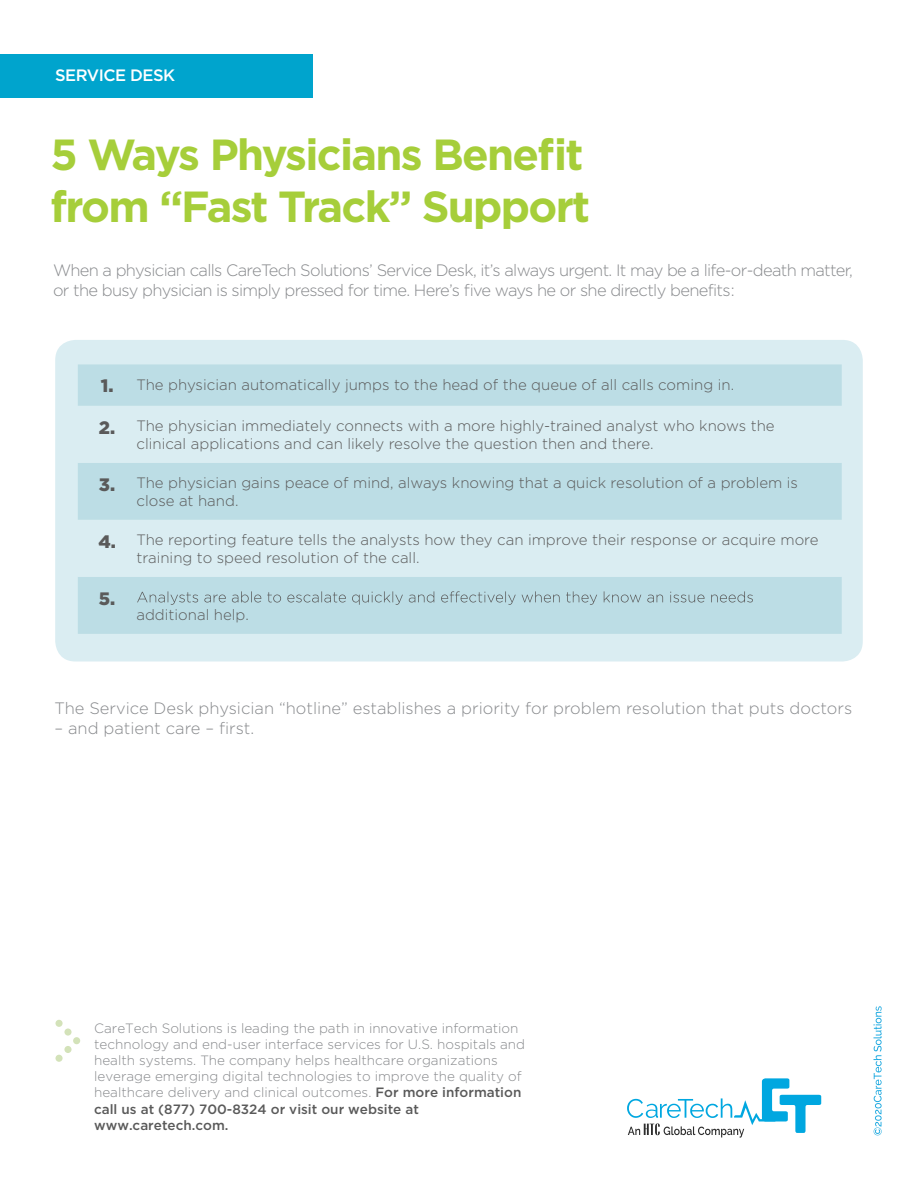
<style>
.page{position:relative;width:918px;height:1188px;background:#fff}
.page>*{position:absolute;margin:0;border:0;box-sizing:border-box;transform-origin:0 0}
.t1{font:700 43.5px/52.2px "Gotham";letter-spacing:-.04em;color:#a6ce3a}
.t2{font:900 18px "Gotham";color:#5a5a5a}
.t3{font:300 16.5px/19.8px "Gotham";letter-spacing:-.04em;color:#87898c}
.t4{font:300 16.5px "Gotham";color:#87898c}
.t5{font:500 16.5px "Gotham";letter-spacing:-.03em;color:#fff}
.t6{font:300 15px/18px "Gotham";color:#5a5a5a}
.t7{font:300 13.5px/16.2px "Gotham";color:#87898c}
.s1{font-weight:900;font-size:18px}
.s2{font-weight:500;color:#5a5a5a}
</style>
<div class="page">
<div style="left:55px;top:340px;width:808px;height:322px;background:#daedf2;border-radius:20px"></div>
<div style="left:78px;top:364px;width:764px;height:270px;background:#bcdde5"></div>
<svg style="left:78px;top:406px;width:764px;height:171px"></svg>
<svg style="left:137px;top:591px;width:616px;height:14px;background:#afccd3"></svg>
<div style="left:0;top:54px;width:313px;height:44px;background:#00a4cd"></div>
<svg style="left:627px;top:1078px;width:194px;height:60px"></svg>
<img style="left:873px;top:1006px;width:9px;height:130px">
<div style="left:55px;top:1020px;width:8px;height:7px;background:#d3e2b9;border-radius:50%"></div>
<div style="left:55px;top:1055px;width:8px;height:7px;background:#d3e2b9;border-radius:50%"></div>
<div style="left:64px;top:1029px;width:8px;height:7px;background:#d3e2b9;border-radius:50%"></div>
<div style="left:64px;top:1046px;width:8px;height:7px;background:#d3e2b9;border-radius:50%"></div>
<div style="left:73px;top:1037px;width:7px;height:7px;background:#d3e2b9;border-radius:50%"></div>
<p class="t5" style="left:55px;top:65px;width:122px">SERVICE DESK</p>
<h1 class="t1" style="left:50px;top:128px;width:541px">5 Ways Physicians Benefit from “Fast Track” Support</h1>
<p class="t3" style="left:53px;top:260px;width:802px">When a physician calls CareTech Solutions’ Service Desk, it’s always urgent. It may be a life-or-death matter, or the busy physician is simply pressed for time. Here’s five ways he or she directly benefits:</p>
<p class="t6" style="left:101px;top:375px;width:635px"><span class="s1">1.</span> The physician automatically jumps to the head of the queue of all calls coming in.</p>
<p class="t6" style="left:136px;top:417px;width:640px;text-indent:-37px"><span class="s1">2.</span> The physician immediately connects with a more highly-trained analyst who knows the clinical applications and can likely resolve the question then and there.</p>
<p class="t6" style="left:136px;top:474px;width:663px;text-indent:-37px"><span class="s1">3.</span> The physician gains peace of mind, always knowing that a quick resolution of a problem is close at hand.</p>
<p class="t6" style="left:136px;top:531px;width:684px;text-indent:-38px"><span class="s1">4.</span> The reporting feature tells the analysts how they can improve their response or acquire more training to speed resolution of the call.</p>
<p class="t2" style="left:99px;top:586px;width:18px">5.</p>
<p class="t6" style="left:136px;top:606px;width:114px">additional help.</p>
<p class="t4" style="left:54px;top:698px;width:799px">The Service Desk physician “hotline” establishes a priority for problem resolution that puts doctors</p>
<p class="t4" style="left:55px;top:717px;width:201px">– and patient care – first.</p>
<p class="t7" style="left:94px;top:1019px;width:432px">CareTech Solutions is leading the path in innovative information technology and end-user interface services for U.S. hospitals and health systems. The company helps healthcare organizations leverage emerging digital technologies to improve the quality of healthcare delivery and clinical outcomes. <span class="s2">For more information call us at (877) 700-8324 or visit our website at www.caretech.com.</span></p>
</div>
